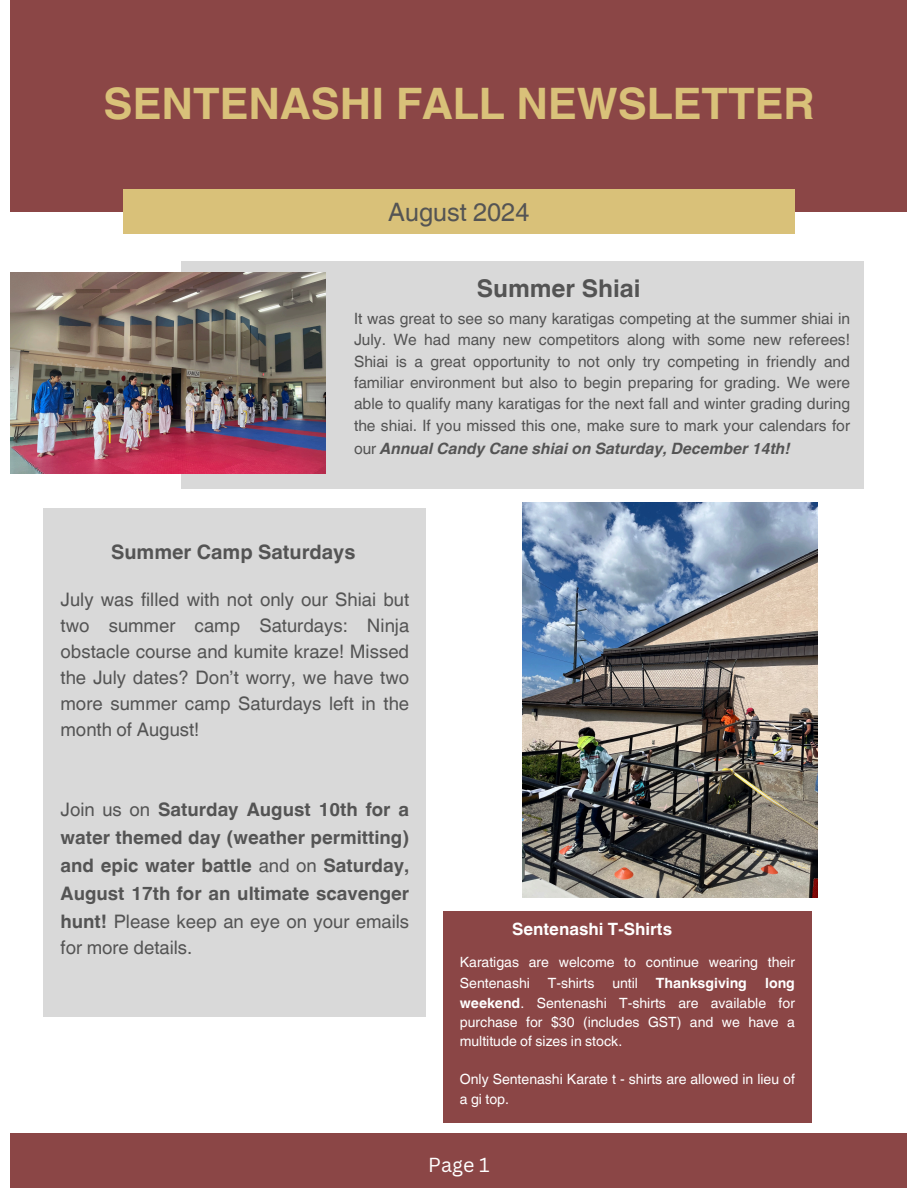
<style>
.page{position:relative;width:918px;height:1188px;background:#fff}
.page>*{position:absolute;margin:0;border:0;box-sizing:border-box;transform-origin:0 0}
.t1{font:700 43.35px "Helvetica World";color:#d9c179}
.t2{font:25.35px "Helvetica World";color:#545454}
.t3{font:700 24.45px "Helvetica World";color:#545454}
.t4{font:700 19.95px "Helvetica World";color:#545454}
.t5{font:19.8px "Canva Sans";color:#fff}
.t6{font:18.6px/25.8px "Helvetica World";color:#545454;text-align:justify}
.t7{font:700 18.6px/28.2px "Helvetica World";color:#545454;text-align:justify}
.t8{font:700 16.95px "Helvetica World";color:#fff}
.t9{font:15.6px/21.3px "Helvetica World";color:#545454;text-align:justify}
.t10{font:italic 700 15.6px "Helvetica World";color:#545454}
.t11{font:14.1px/19.5px "Helvetica World";color:#fff}
.t12{font:700 14.1px "Helvetica World";color:#fff}
.s1{font-weight:400;font-style:normal}
.s2{font-weight:400}
.s3{font-weight:700}
</style>
<div class="page">
<div style="left:443px;top:911px;width:369px;height:211px;background:#8b4646"></div>
<div style="left:44px;top:509px;width:382px;height:508px;background:#d9d9d9"></div>
<div style="left:11px;top:0;width:896px;height:212px;background:#8b4646"></div>
<div style="left:123px;top:190px;width:672px;height:44px;background:#d9c179"></div>
<div style="left:181px;top:261px;width:683px;height:228px;background:#d9d9d9"></div>
<img style="left:11px;top:273px;width:314px;height:201px">
<div style="left:11px;top:1133px;width:896px;height:55px;background:#8b4646"></div>
<img style="left:522px;top:502px;width:295px;height:395px">
<p class="t1" style="left:104px;top:68px;width:712px">SENTENASHI FALL NEWSLETTER</p>
<p class="t2" style="left:388px;top:197px;width:143px">August 2024</p>
<h4 class="t3" style="left:477px;top:269px;width:165px">Summer Shiai</h4>
<h5 class="t9" style="left:354px;top:308px;width:498px">It was great to see so many karatigas competing at the summer shiai in July. We had many new competitors along with some new referees!<br>Shiai is a great opportunity to not only try competing in friendly and familiar environment but also to begin preparing for grading. We were able to qualify many karatigas for the next fall and winter grading during the shiai. If you missed this one, make sure to mark your calendars for</h5>
<h5 class="t10" style="left:354px;top:436px;width:438px"><span class="s1">our</span> Annual Candy Cane shiai on Saturday, December 14th!</h5>
<h6 class="t4" style="left:111px;top:536px;width:246px">Summer Camp Saturdays</h6>
<p class="t6" style="left:61px;top:587px;width:350px">July was filled with not only our Shiai but two summer camp Saturdays: Ninja obstacle course and kumite kraze! Missed the July dates? Don’t worry, we have two more summer camp Saturdays left in the month of August!</p>
<p class="t7" style="left:61px;top:793px;width:350px"><span class="s2">Join us on</span> Saturday August 10th for a water themed day (weather permitting) and epic water battle <span class="s2">and on</span> Saturday, August 17th for an ultimate scavenger hunt! <span class="s2">Please keep an eye on your emails</span></p>
<p class="t6" style="left:61px;top:935px;width:133px">for more details.</p>
<h5 class="t8" style="left:512px;top:915px;width:161px">Sentenashi T-Shirts</h5>
<h5 class="t11" style="left:460px;top:952px;width:337px;line-height:20.2px">Karatigas are welcome to continue wearing their<br>Sentenashi</h5>
<h5 class="t11" style="left:548px;top:973px;width:48px">T-shirts</h5>
<h5 class="t11" style="left:612px;top:973px;width:27px">until</h5>
<h5 class="t12" style="left:656px;top:971px;width:93px">Thanksgiving</h5>
<h5 class="t11" style="left:460px;top:973px;width:337px;text-align:justify;text-indent:305px"><span class="s3">long weekend</span>. Sentenashi T-shirts are available for purchase for $30 (includes GST) and we have a multitude of sizes in stock.</h5>
<p class="t11" style="left:460px;top:1070px;width:337px">Only Sentenashi Karate t - shirts are allowed in lieu of a gi top.</p>
<h3 class="t5" style="left:428px;top:1151px;width:63px">Page 1</h3>
</div>
